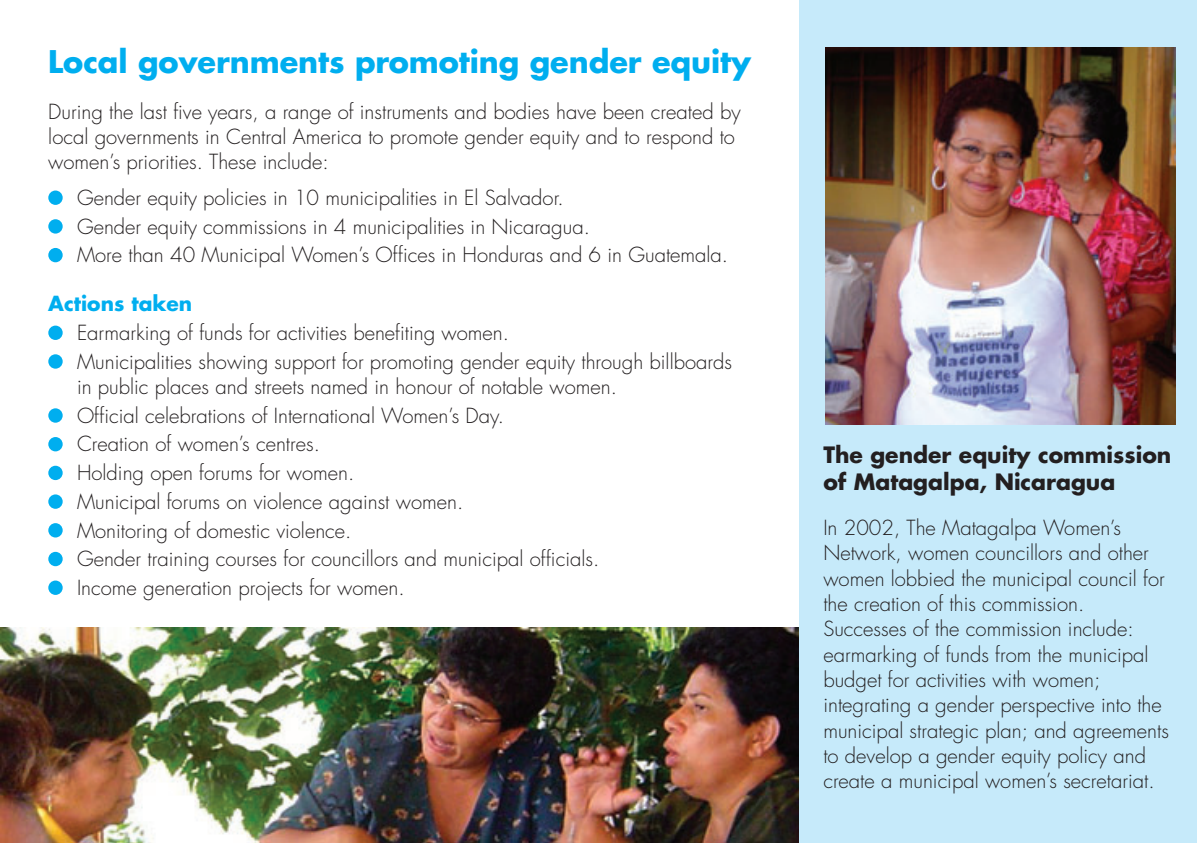
<style>
.page{position:relative;width:1197px;height:843px;background:#fff}
.page>*{position:absolute;margin:0;border:0;box-sizing:border-box;transform-origin:0 0}
.t1{font:700 30.38px "Futura";color:#00aeef}
.t2{font:700 22.05px/27px "Futura";color:#231f20}
.t3{font:300 20.25px/25.2px "Futura";color:#231f20}
.t4{font:700 20.25px "Futura";color:#00aeef}
</style>
<div class="page">
<img style="left:0;top:0;width:1197px;height:843px">
<h1 class="t1" style="left:48px;top:48px;width:704px">Local governments promoting gender equity</h1>
<p class="t3" style="left:48px;top:100px;width:694px">During the last five years, a range of instruments and bodies have been created by local governments in Central America to promote gender equity and to respond to women’s priorities. These include:</p>
<p class="t3" style="left:77px;top:185px;width:653px;line-height:28.8px">Gender equity policies in 10 municipalities in El Salvador.<br>Gender equity commissions in 4 municipalities in Nicaragua.<br>More than 40 Municipal Women’s Offices in Honduras and 6 in Guatemala.</p>
<p class="t4" style="left:48px;top:294px;width:145px">Actions taken</p>
<p class="t3" style="left:77px;top:320px;width:656px;line-height:28.8px">Earmarking of funds for activities benefiting women.<br>Municipalities showing support for promoting gender equity through billboards</p>
<p class="t3" style="left:77px;top:374px;width:541px;line-height:28.8px">in public places and streets named in honour of notable women.<br>Official celebrations of International Women’s Day.<br>Creation of women’s centres.<br>Holding open forums for women.<br>Municipal forums on violence against women.<br>Monitoring of domestic violence.<br>Gender training courses for councillors and municipal officials.<br>Income generation projects for women.</p>
<p class="t2" style="left:823px;top:442px;width:350px">The gender equity commission of Matagalpa, Nicaragua</p>
<p class="t3" style="left:823px;top:517px;width:347px">In 2002, The Matagalpa Women’s Network, women councillors and other women lobbied the municipal council for the creation of this commission.<br>Successes of the commission include: earmarking of funds from the municipal budget for activities with women; integrating a gender perspective into the municipal strategic plan; and agreements to develop a gender equity policy and create a municipal women’s secretariat.</p>
</div>
